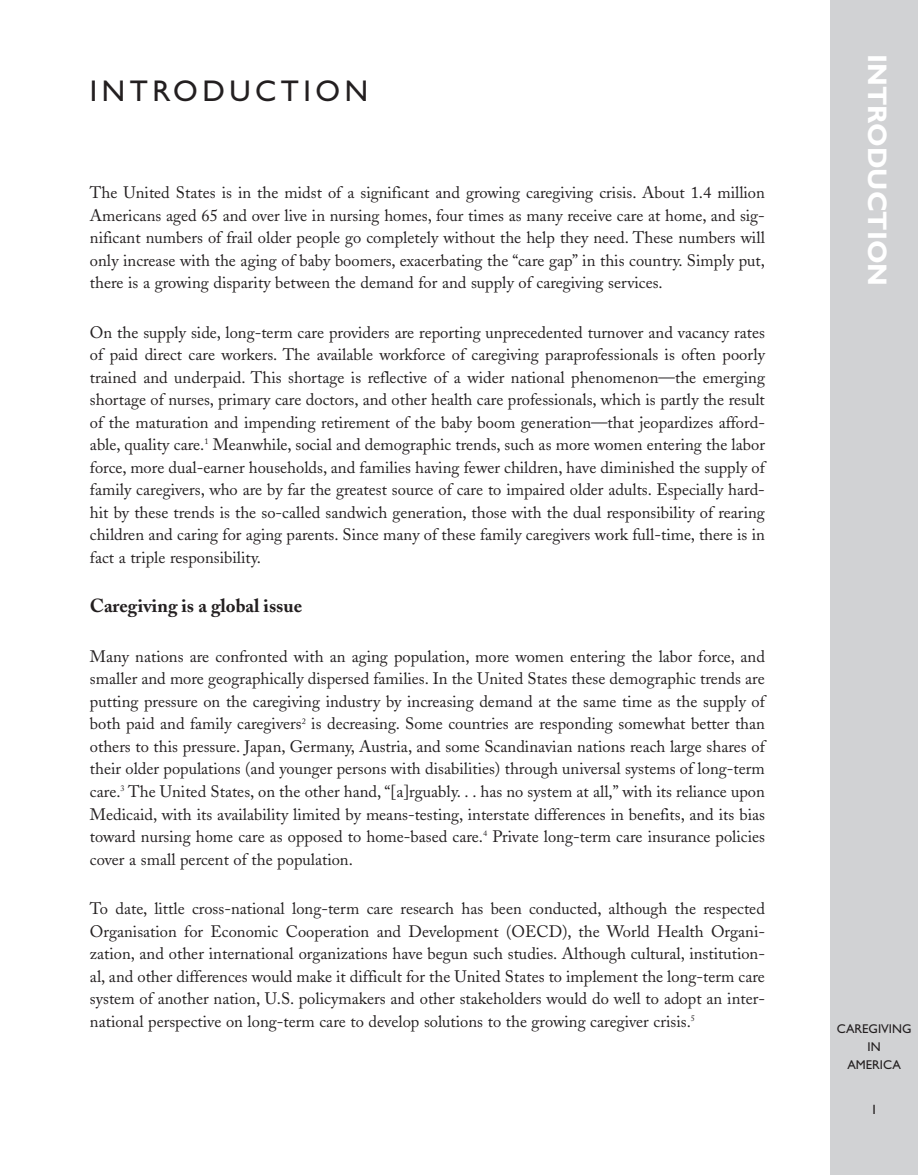
<style>
.page{position:relative;width:918px;height:1175px;background:#fff}
.page>*{position:absolute;margin:0;border:0;box-sizing:border-box;transform-origin:0 0}
.t1{font:30px "Gill Sans";letter-spacing:.15em;color:#231f20}
.t2{font:700 27px "Gill Sans";color:#fff}
.t3{font:700 18.75px "Adobe Caslon";color:#231f20}
.t4{font:16.5px/22.5px "Adobe Caslon";color:#231f20;text-align:justify}
.t5{font:13.5px "Gill Sans";color:#231f20}
.t6{font:12.75px/18px "Gill Sans";color:#231f20;text-align:center}
</style>
<div class="page">
<div style="left:830px;top:0;width:88px;height:1174px;background:#d1d2d4"></div>
<h1 class="t1" style="left:90px;top:81px;width:280px">INTRODUCTION</h1>
<p class="t4" style="left:90px;top:183px;width:677px">The United States is in the midst of a significant and growing caregiving crisis. About 1.4 million Americans aged 65 and over live in nursing homes, four times as many receive care at home, and sig&shy;nificant numbers of frail older people go completely without the help they need. These numbers will only increase with the aging of baby boomers, exacerbating the “care gap” in this country. Simply put, there is a growing disparity between the demand for and supply of caregiving services.</p>
<p class="t4" style="left:90px;top:323px;width:677px">On the supply side, long-term care providers are reporting unprecedented turnover and vacancy rates of paid direct care workers. The available workforce of caregiving paraprofessionals is often poorly trained and underpaid. This shortage is reflective of a wider national phenomenon—the emerging shortage of nurses, primary care doctors, and other health care professionals, which is partly the result of the maturation and impending retirement of the baby boom generation—that jeopardizes afford&shy;able, quality care.<sup>1</sup> Meanwhile, social and demographic trends, such as more women entering the labor force, more dual-earner households, and families having fewer children, have diminished the supply of family caregivers, who are by far the greatest source of care to impaired older adults. Especially hard&shy;hit by these trends is the so-called sandwich generation, those with the dual responsibility of rearing children and caring for aging parents. Since many of these family caregivers work full-time, there is in fact a triple responsibility.</p>
<p class="t3" style="left:90px;top:598px;width:214px">Caregiving is a global issue</p>
<p class="t4" style="left:90px;top:647px;width:677px">Many nations are confronted with an aging population, more women entering the labor force, and smaller and more geographically dispersed families. In the United States these demographic trends are putting pressure on the caregiving industry by increasing demand at the same time as the supply of both paid and family caregivers<sup>2</sup> is decreasing. Some countries are responding somewhat better than others to this pressure. Japan, Germany, Austria, and some Scandinavian nations reach large shares of their older populations (and younger persons with disabilities) through universal systems of long-term care.<sup>3</sup> The United States, on the other hand, “[a]rguably. . . has no system at all,” with its reliance upon Medicaid, with its availability limited by means-testing, interstate differences in benefits, and its bias toward nursing home care as opposed to home-based care.<sup>4</sup> Private long-term care insurance policies cover a small percent of the population.</p>
<p class="t4" style="left:90px;top:899px;width:677px">To date, little cross-national long-term care research has been conducted, although the respected Organisation for Economic Cooperation and Development (OECD), the World Health Organi&shy;zation, and other international organizations have begun such studies. Although cultural, institution&shy;al, and other differences would make it difficult for the United States to implement the long-term care system of another nation, U.S. policymakers and other stakeholders would do well to adopt an inter&shy;national perspective on long-term care to develop solutions to the growing caregiver crisis.<sup>5</sup></p>
<h2 class="t2" style="left:886px;top:54px;width:234px;rotate:90deg">INTRODUCTION</h2>
<p class="t6" style="left:837px;top:1020px;width:76px">CAREGIVING<br>IN<br>AMERICA</p>
<p class="t5" style="left:871px;top:1104px;width:8px">1</p>
</div>
